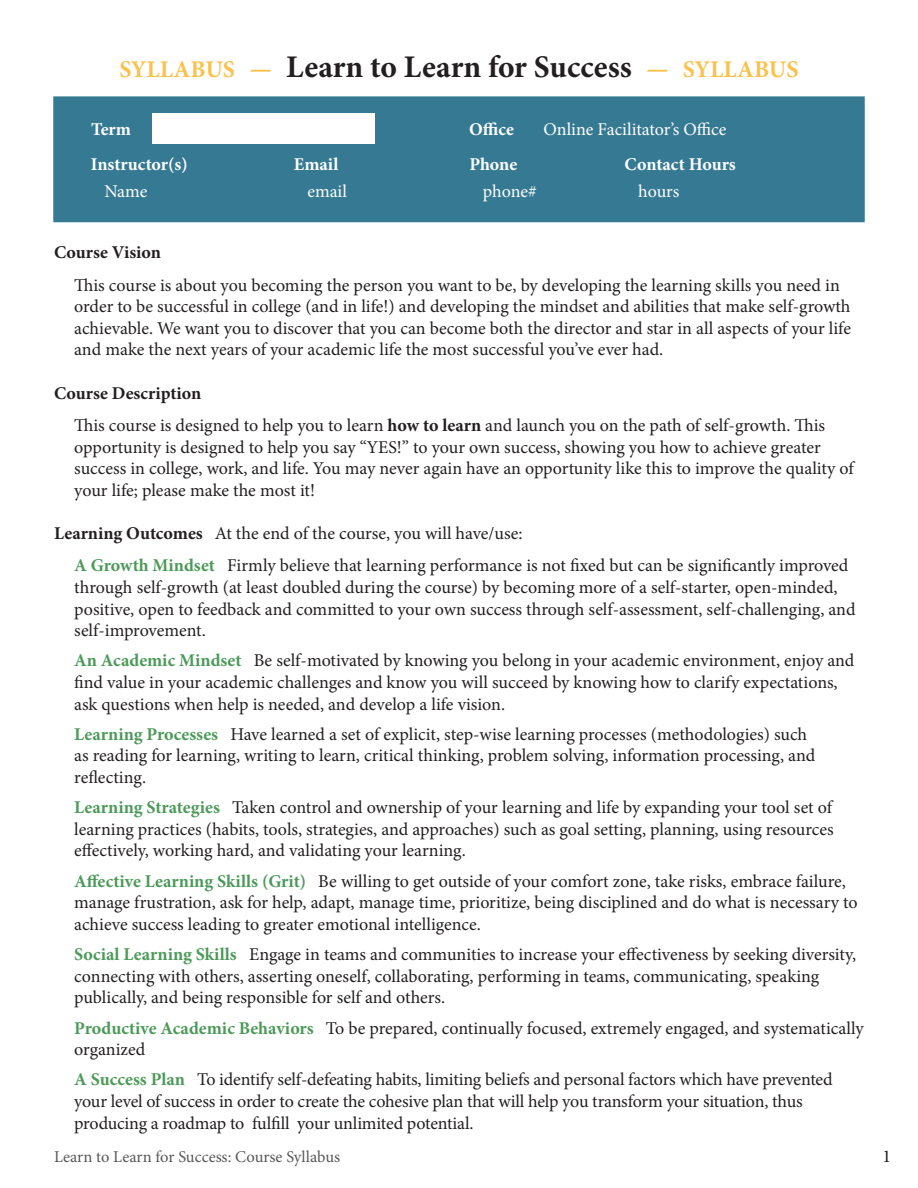
<style>
.page{position:relative;width:918px;height:1188px;background:#fff}
.page>*{position:absolute;margin:0;border:0;box-sizing:border-box;transform-origin:0 0}
.Normal1{font:700 31.5px "Minion Pro";color:#231f20}
.Normal1-2{font:18px/21.6px "Minion Pro";letter-spacing:-.005em;color:#231f20}
.Normal1-3{font:700 18px "Minion Pro";color:#fff}
.Normal1-4{font:18px "Minion Pro";letter-spacing:-.005em;color:#fff}
.Normal1-5{font:700 18px "Minion Pro";color:#231f20}
.t1{font:16.5px "Minion Pro";color:#57585a}
.s1{font-size:24px;color:#fbc14d}
.s2{font-size:27px;color:#fbc14d}
.s3{font-weight:700}
.s4{font-weight:700;color:#4c9959}
</style>
<div class="page">
<div style="left:54px;top:97px;width:810px;height:125px;background:#367993"></div>
<hr style="left:53px;top:98px;width:2px;height:123px;background:#367993">
<hr style="left:53px;top:96px;width:812px;height:2px;background:#367993">
<hr style="left:863px;top:98px;width:2px;height:123px;background:#367993">
<hr style="left:53px;top:221px;width:812px;height:1px;background:#367993">
<div style="left:152px;top:113px;width:223px;height:31px;background:#fff"></div>
<p class="Normal1" style="left:119px;top:45px;width:681px"><span class="s1">SYLLABUS</span> <span class="s2">-</span> Learn to Learn for Success <span class="s2">-</span> <span class="s1">SYLLABUS</span></p>
<p class="Normal1-3" style="left:91px;top:117px;width:41px">Term</p>
<p class="Normal1-3" style="left:469px;top:117px;width:47px">Office</p>
<p class="Normal1-4" style="left:543px;top:117px;width:185px">Online Facilitator’s Office</p>
<p class="Normal1-3" style="left:91px;top:151px;width:98px">Instructor(s)</p>
<p class="Normal1-3" style="left:294px;top:151px;width:46px">Email</p>
<p class="Normal1-3" style="left:469px;top:151px;width:49px">Phone</p>
<p class="Normal1-3" style="left:625px;top:151px;width:113px">Contact Hours</p>
<p class="Normal1-4" style="left:104px;top:179px;width:44px">Name</p>
<p class="Normal1-4" style="left:307px;top:179px;width:41px">email</p>
<p class="Normal1-4" style="left:483px;top:179px;width:55px">phone#</p>
<p class="Normal1-4" style="left:638px;top:179px;width:43px">hours</p>
<p class="Normal1-5" style="left:54px;top:240px;width:109px">Course Vision</p>
<p class="Normal1-2" style="left:74px;top:274px;width:778px">This course is about you becoming the person you want to be, by developing the learning skills you need in order to be successful in college (and in life!) and developing the mindset and abilities that make self-growth achievable. We want you to discover that you can become both the director and star in all aspects of your life and make the next years of your academic life the most successful you’ve ever had.</p>
<p class="Normal1-5" style="left:54px;top:380px;width:149px">Course Description</p>
<p class="Normal1-2" style="left:74px;top:414px;width:781px">This course is designed to help you to learn <span class="s3">how to learn</span> and launch you on the path of self-growth. This opportunity is designed to help you say “YES!” to your own success, showing you how to achieve greater success in college, work, and life. You may never again have an opportunity like this to improve the quality of your life; please make the most it!</p>
<p class="Normal1-2" style="left:54px;top:522px;width:470px"><span class="s3">Learning Outcomes</span> At the end of the course, you will have/use:</p>
<p class="Normal1-2" style="left:74px;top:555px;width:783px"><span class="s4">A Growth Mindset</span> Firmly believe that learning performance is not fixed but can be significantly improved through self-growth (at least doubled during the course) by becoming more of a self-starter, open-minded, positive, open to feedback and committed to your own success through self-assessment, self-challenging, and self-improvement.</p>
<p class="Normal1-2" style="left:74px;top:650px;width:782px"><span class="s4">An Academic Mindset</span> Be self-motivated by knowing you belong in your academic environment, enjoy and find value in your academic challenges and know you will succeed by knowing how to clarify expectations, ask questions when help is needed, and develop a life vision.</p>
<p class="Normal1-2" style="left:74px;top:723px;width:743px"><span class="s4">Learning Processes</span> Have learned a set of explicit, step-wise learning processes (methodologies) such as reading for learning, writing to learn, critical thinking, problem solving, information processing, and reflecting.</p>
<p class="Normal1-2" style="left:74px;top:797px;width:761px;text-align:justify"><span class="s4">Learning Strategies</span> Taken control and ownership of your learning and life by expanding your tool set of learning practices (habits, tools, strategies, and approaches) such as goal setting, planning, using resources effectively, working hard, and validating your learning.</p>
<p class="Normal1-2" style="left:74px;top:870px;width:785px"><span class="s4">Affective Learning Skills (Grit)</span> Be willing to get outside of your comfort zone, take risks, embrace failure, manage frustration, ask for help, adapt, manage time, prioritize, being disciplined and do what is necessary to achieve success leading to greater emotional intelligence.</p>
<p class="Normal1-2" style="left:74px;top:944px;width:783px"><span class="s4">Social Learning Skills</span> Engage in teams and communities to increase your effectiveness by seeking diversity, connecting with others, asserting oneself, collaborating, performing in teams, communicating, speaking publically, and being responsible for self and others.</p>
<p class="Normal1-2" style="left:74px;top:1017px;width:791px"><span class="s4">Productive Academic Behaviors</span> To be prepared, continually focused, extremely engaged, and systematically organized</p>
<p class="Normal1-2" style="left:74px;top:1069px;width:760px"><span class="s4">A Success Plan</span> To identify self-defeating habits, limiting beliefs and personal factors which have prevented your level of success in order to create the cohesive plan that will help you transform your situation, thus producing a roadmap to fulfill your unlimited potential.</p>
<p class="t1" style="left:54px;top:1146px;width:288px">Learn to Learn for Success: Course Syllabus</p>
<p class="Normal1-2" style="left:882px;top:1146px;width:10px">1</p>
</div>
